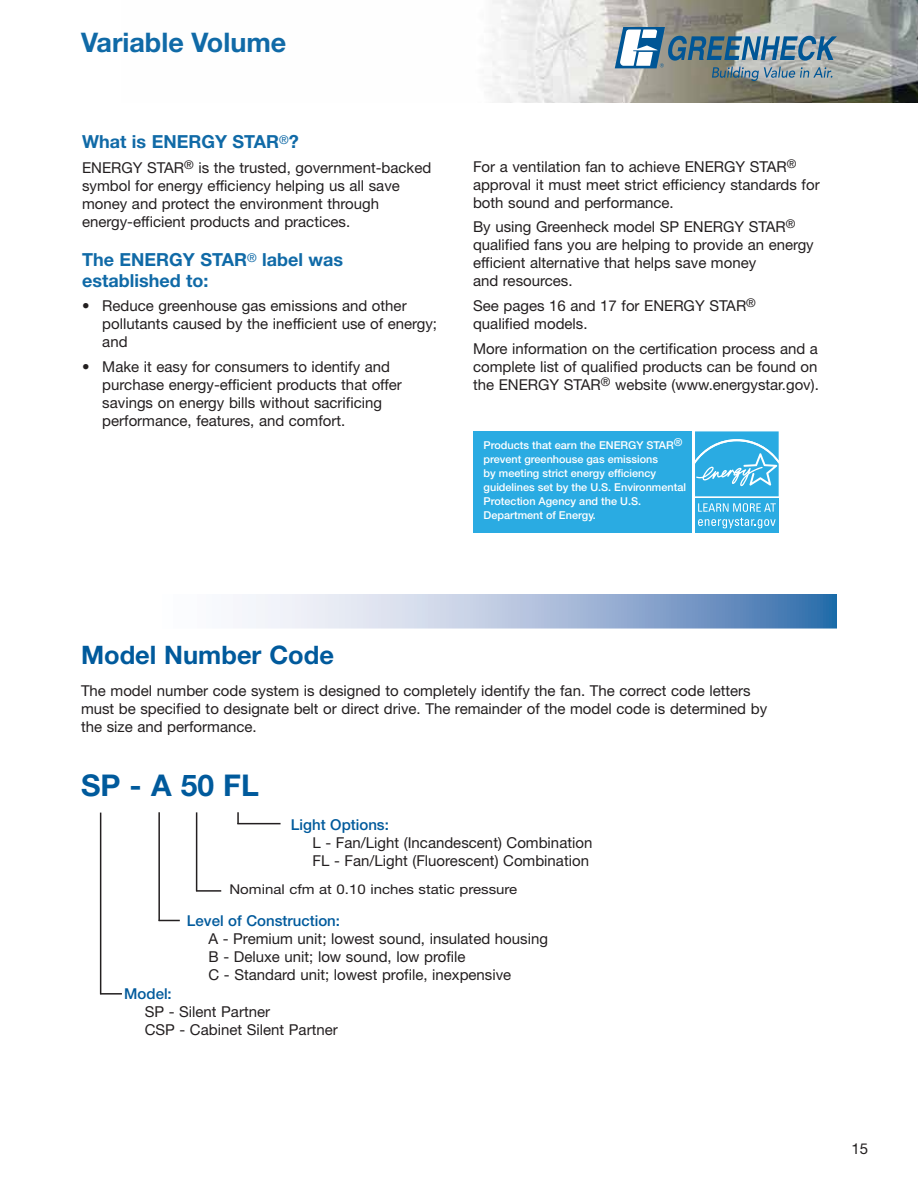
<style>
.page{position:relative;width:918px;height:1188px;background:#fff}
.page>*{position:absolute;margin:0;border:0;box-sizing:border-box;transform-origin:0 0}
.t1{font:700 30px "Helvetica Neue LT Std";color:#005a9c}
.t2{font:700 27px "Helvetica Neue LT Std";color:#106aa7}
.t3{font:700 25.5px "Helvetica Neue LT Std";color:#005a9c}
.t4{font:700 18px/21px "Helvetica Neue LT Std";color:#106aa7}
.t5{font:15px/18px "Helvetica Neue LT Std";color:#231f20}
.t6{font:500 15px "Helvetica Neue LT Std";color:#005a9c}
.t7{font:13.5px "Helvetica Neue LT Std";color:#231f20;scale:1.11 1}
.t8{font:500 10.8px/14px "Helvetica Neue LT Std";color:#fff}
.s1{font-weight:500}
</style>
<div class="page">
<img style="left:488px;top:0;width:430px;height:102px">
<svg style="left:615px;top:27px;width:222px;height:54px;background:#8399a4"></svg>
<hr style="left:196px;top:812px;width:1px;height:79px;background:#231f20">
<hr style="left:196px;top:890px;width:25px;height:2px;background:#231f20">
<hr style="left:158px;top:812px;width:2px;height:109px;background:#231f20">
<svg style="left:160px;top:920px;width:20px;height:1px"></svg>
<hr style="left:100px;top:813px;width:1px;height:181px;background:#231f20">
<hr style="left:100px;top:993px;width:22px;height:2px;background:#231f20">
<svg style="left:237px;top:812px;width:2px;height:11px"></svg>
<hr style="left:237px;top:823px;width:44px;height:1px;background:#231f20">
<div style="left:473px;top:431px;width:220px;height:101px;background:#2aabe2"></div>
<svg style="left:242px;top:597px;width:592px;height:29px;background:#a7bcd9"></svg>
<div style="left:81px;top:594px;width:756px;height:35px;border:2px solid #fff"></div>
<div style="left:692px;top:429px;width:89px;height:105px;background:linear-gradient(to right,#fff,#fff)"></div>
<div style="left:695px;top:498px;width:84px;height:34px;background:#2aabe2"></div>
<svg style="left:695px;top:431px;width:84px;height:65px;background:#48b6e5"></svg>
<svg style="left:698px;top:503px;width:78px;height:9px"></svg>
<svg style="left:698px;top:518px;width:78px;height:10px"></svg>
<h2 class="t2" style="left:81px;top:33px;width:207px">Variable Volume</h2>
<p class="t4" style="left:82px;top:133px;width:218px">What is ENERGY STAR<sup>®</sup>?</p>
<p class="t5" style="left:82px;top:159px;width:351px">ENERGY STAR<sup>®</sup> is the trusted, government-backed symbol for energy efficiency helping us all save money and protect the environment through energy-efficient products and practices.</p>
<p class="t4" style="left:82px;top:250px;width:263px">The ENERGY STAR<sup>®</sup> label was established to:</p>
<p class="t5" style="left:102px;top:298px;width:336px;text-indent:-20px"><span class="s1">•</span> Reduce greenhouse gas emissions and other pollutants caused by the inefficient use of energy; and</p>
<p class="t5" style="left:102px;top:359px;width:301px;text-indent:-20px"><span class="s1">•</span> Make it easy for consumers to identify and purchase energy-efficient products that offer savings on energy bills without sacrificing performance, features, and comfort.</p>
<p class="t5" style="left:473px;top:159px;width:348px">For a ventilation fan to achieve ENERGY STAR<sup>® </sup>approval it must meet strict efficiency standards for both sound and performance.</p>
<p class="t5" style="left:473px;top:219px;width:342px">By using Greenheck model SP ENERGY STAR<sup>® </sup>qualified fans you are helping to provide an energy efficient alternative that helps save money<br>and resources.</p>
<p class="t5" style="left:473px;top:298px;width:284px">See pages 16 and 17 for ENERGY STAR<sup>® </sup>qualified models.</p>
<p class="t5" style="left:473px;top:341px;width:347px;text-align:justify">More information on the certification process and a complete list of qualified products can be found on the ENERGY STAR<sup>®</sup> website (www.energystar.gov).</p>
<p class="t8" style="left:484px;top:439px;width:204px">Products that earn the ENERGY STAR® prevent greenhouse gas emissions<br>by meeting strict energy efficiency guidelines set by the U.S. Environmental Protection Agency and the U.S.<br>Department of Energy.</p>
<h3 class="t3" style="left:81px;top:646px;width:255px">Model Number Code</h3>
<p class="t5" style="left:81px;top:683px;width:688px">The model number code system is designed to completely identify the fan. The correct code letters must be specified to designate belt or direct drive. The remainder of the model code is determined by the size and performance.</p>
<h1 class="t1" style="left:81px;top:774px;width:179px">SP - A 50 FL</h1>
<p class="t6" style="left:291px;top:819px;width:99px">Light Options:</p>
<p class="t5" style="left:313px;top:835px;width:281px">L - Fan/Light (Incandescent) Combination<br>FL - Fan/Light (Fluorescent) Combination</p>
<p class="t7" style="left:229px;top:884px;width:261px">Nominal cfm at 0.10 inches static pressure</p>
<p class="t6" style="left:187px;top:915px;width:155px">Level of Construction:</p>
<p class="t5" style="left:209px;top:931px;width:341px">A - Premium unit; lowest sound, insulated housing<br>B - Deluxe unit; low sound, low profile<br>C - Standard unit; lowest profile, inexpensive</p>
<p class="t6" style="left:124px;top:988px;width:49px">Model:</p>
<p class="t5" style="left:145px;top:1004px;width:195px">SP - Silent Partner<br>CSP - Cabinet Silent Partner</p>
<p class="t5" style="left:852px;top:1141px;width:18px">15</p>
</div>
